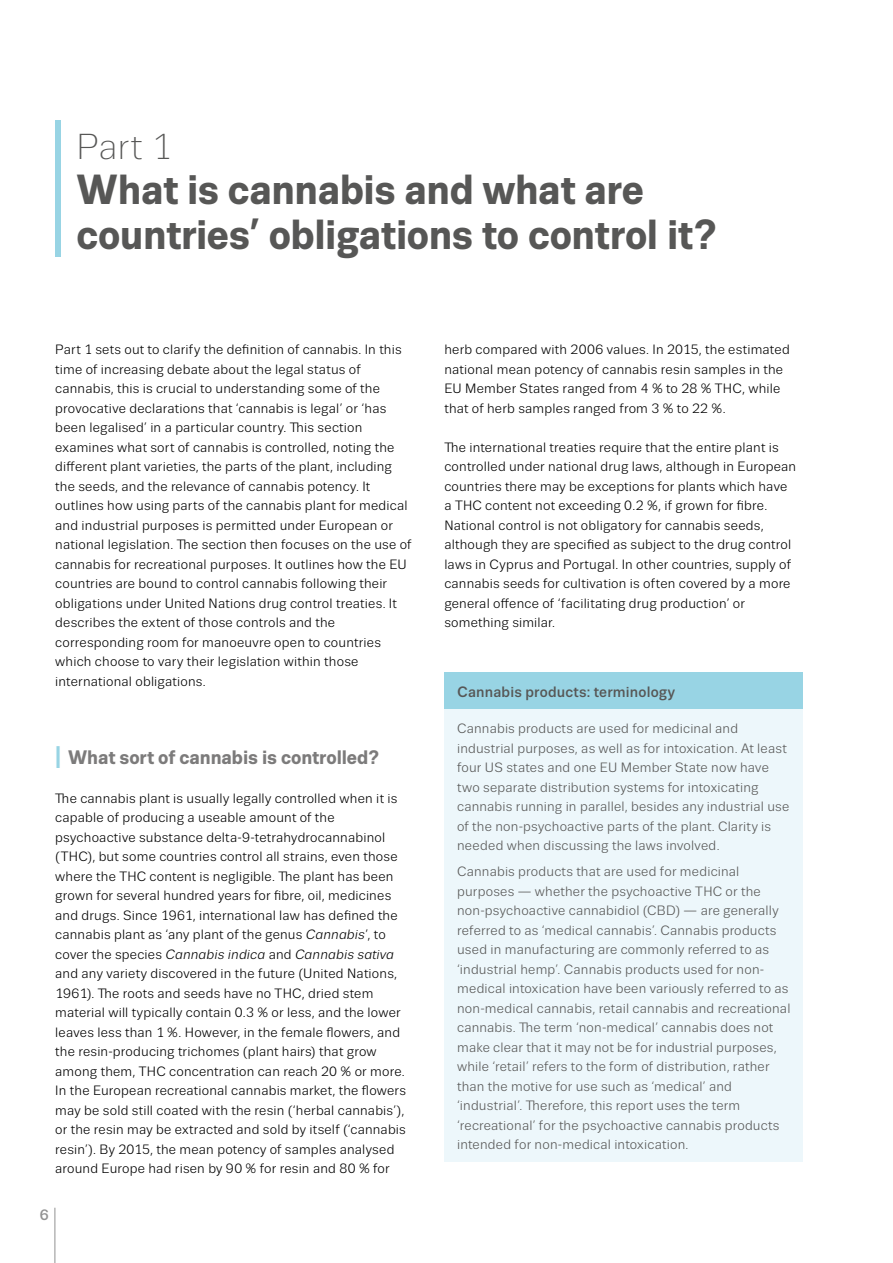
<style>
.page{position:relative;width:893px;height:1263px;background:#fff}
.page>*{position:absolute;margin:0;border:0;box-sizing:border-box;transform-origin:0 0}
.Chapter_title_2{font:700 42px/45px "Trivia Sans";letter-spacing:-.01em;color:#575756}
.Chapter_title_1{font:300 36px "Trivia Sans";color:#575756}
.I_Headline{font:700 19.5px "Trivia Sans";letter-spacing:-.005em;color:#7c7b7b}
.BOX_Headline{font:500 15px "Trivia Sans";letter-spacing:.01em;color:#575756}
.t1{font:500 15px "Trivia Sans";color:#929292}
.TEXT_Regular_9_13{font:13.5px/19.5px "Trivia Sans";letter-spacing:.015em;color:#000}
.BOX_Text{font:13.5px/19.5px "Trivia Sans";letter-spacing:.015em;color:#575756}
.s1{font-size:31.2px;color:#98d4e4}
.s2{font-style:italic}
</style>
<div class="page">
<hr style="left:55px;top:1208px;width:1px;height:55px;background:#929292">
<div style="left:444px;top:672px;width:359px;height:38px;background:#98d4e4"></div>
<div style="left:444px;top:710px;width:359px;height:452px;background:#edf7fb"></div>
<div style="left:55px;top:120px;width:5px;height:137px;background:#98d4e4"></div>
<p class="Chapter_title_1" style="left:77px;top:128px;width:97px">Part 1</p>
<p class="Chapter_title_2" style="left:77px;top:168px;width:642px">What is cannabis and what are countries’ obligations to control it?</p>
<p class="TEXT_Regular_9_13" style="left:55px;top:340px;width:358px">Part 1 sets out to clarify the definition of cannabis. In this time of increasing debate about the legal status of cannabis, this is crucial to understanding some of the provocative declarations that ‘cannabis is legal’ or ‘has been legalised’ in a particular country. This section examines what sort of cannabis is controlled, noting the different plant varieties, the parts of the plant, including the seeds, and the relevance of cannabis potency. It outlines how using parts of the cannabis plant for medical and industrial purposes is permitted under European or national legislation. The section then focuses on the use of cannabis for recreational purposes. It outlines how the EU countries are bound to control cannabis following their obligations under United Nations drug control treaties. It describes the extent of those controls and the corresponding room for manoeuvre open to countries which choose to vary their legislation within those international obligations.</p>
<p class="I_Headline" style="left:55px;top:746px;width:326px"><span class="s1">I</span> What sort of cannabis is controlled?</p>
<p class="TEXT_Regular_9_13" style="left:55px;top:788px;width:352px">The cannabis plant is usually legally controlled when it is capable of producing a useable amount of the psychoactive substance delta-9-tetrahydrocannabinol (THC), but some countries control all strains, even those where the THC content is negligible. The plant has been grown for several hundred years for fibre, oil, medicines and drugs. Since 1961, international law has defined the cannabis plant as ‘any plant of the genus <span class="s2">Cannabis</span>’, to cover the species <span class="s2">Cannabis indica</span> and <span class="s2">Cannabis sativa </span>and any variety discovered in the future (United Nations, 1961). The roots and seeds have no THC, dried stem material will typically contain 0.3 % or less, and the lower leaves less than 1 %. However, in the female flowers, and the resin-producing trichomes (plant hairs) that grow among them, THC concentration can reach 20 % or more.<br>In the European recreational cannabis market, the flowers may be sold still coated with the resin (‘herbal cannabis’), or the resin may be extracted and sold by itself (‘cannabis resin’). By 2015, the mean potency of samples analysed around Europe had risen by 90 % for resin and 80 % for</p>
<p class="t1" style="left:40px;top:1207px;width:10px">6</p>
<p class="TEXT_Regular_9_13" style="left:444px;top:340px;width:347px">herb compared with 2006 values. In 2015, the estimated national mean potency of cannabis resin samples in the EU Member States ranged from 4 % to 28 % THC, while that of herb samples ranged from 3 % to 22 %.</p>
<p class="TEXT_Regular_9_13" style="left:444px;top:437px;width:353px">The international treaties require that the entire plant is controlled under national drug laws, although in European countries there may be exceptions for plants which have a THC content not exceeding 0.2 %, if grown for fibre.<br>National control is not obligatory for cannabis seeds, although they are specified as subject to the drug control laws in Cyprus and Portugal. In other countries, supply of cannabis seeds for cultivation is often covered by a more general offence of ‘facilitating drug production’ or something similar.</p>
<p class="BOX_Headline" style="left:457px;top:684px;width:220px">Cannabis products: terminology</p>
<p class="BOX_Text" style="left:457px;top:719px;width:334px">Cannabis products are used for medicinal and industrial purposes, as well as for intoxication. At least four US states and one EU Member State now have two separate distribution systems for intoxicating cannabis running in parallel, besides any industrial use of the non-psychoactive parts of the plant. Clarity is needed when discussing the laws involved.</p>
<p class="BOX_Text" style="left:457px;top:862px;width:335px">Cannabis products that are used for medicinal purposes — whether the psychoactive THC or the non-psychoactive cannabidiol (CBD) — are generally referred to as ‘medical cannabis’. Cannabis products used in manufacturing are commonly referred to as ‘industrial hemp’. Cannabis products used for non&shy;medical intoxication have been variously referred to as non-medical cannabis, retail cannabis and recreational cannabis. The term ‘non-medical’ cannabis does not make clear that it may not be for industrial purposes, while ‘retail’ refers to the form of distribution, rather than the motive for use such as ‘medical’ and ‘industrial’. Therefore, this report uses the term ‘recreational’ for the psychoactive cannabis products intended for non-medical intoxication.</p>
</div>
